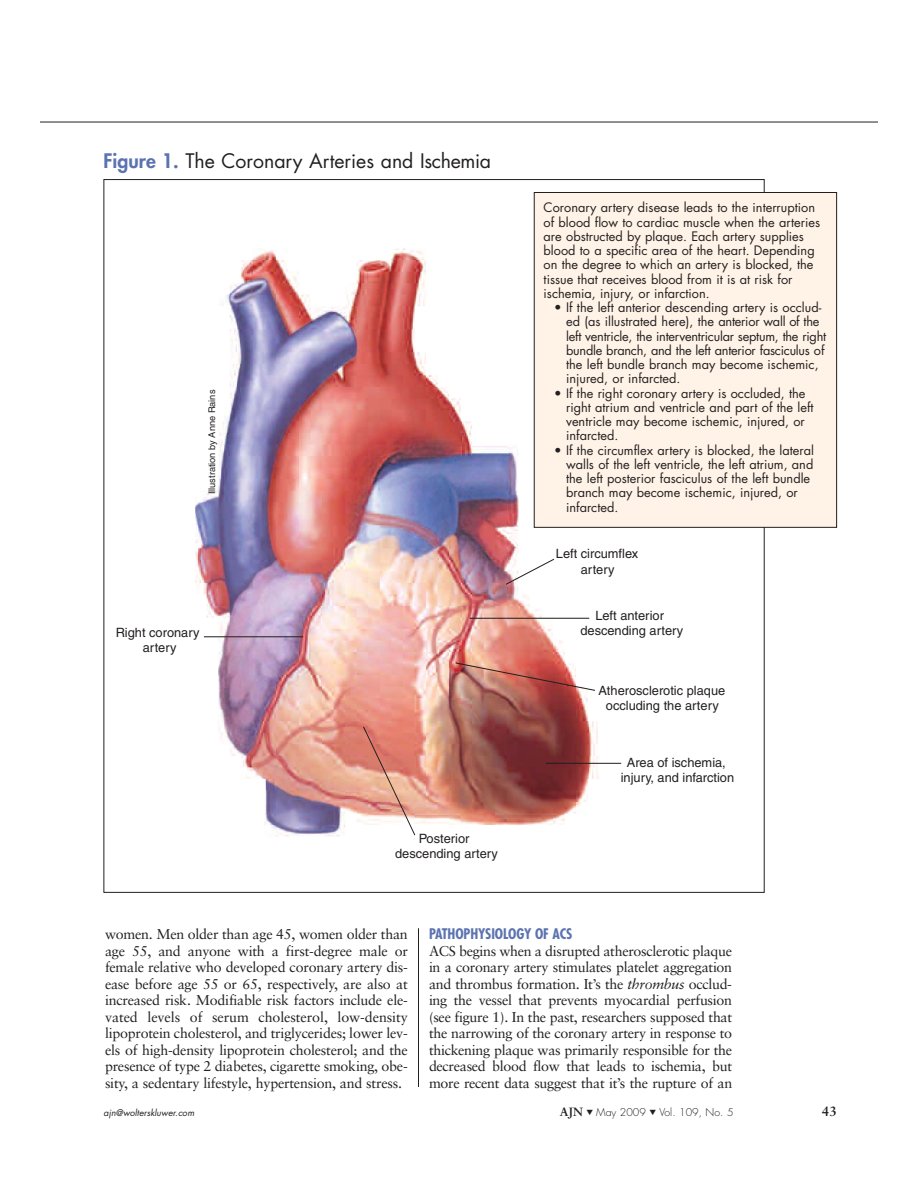
<style>
.page{position:relative;width:918px;height:1188px;background:#fff}
.page>*{position:absolute;margin:0;border:0;box-sizing:border-box;transform-origin:0 0}
.t1{font:19.5px "Futura";color:#231f20}
.t2{font:14.25px/16.5px "Sabon";letter-spacing:-.02em;color:#231f20;text-align:justify}
.t3{font:700 condensed 14.25px "Futura";letter-spacing:-.01em;color:#5c73b1}
.t4{font:700 13.5px "Sabon";color:#231f20}
.t5{font:12.9px/15.5px "Helvetica";color:#231f20;text-align:center}
.t6{font:12.75px/14.2px "Futura";color:#231f20}
.t7{font:300 10.5px "Futura";color:#231f20}
.t8{font:9.3px "Helvetica";color:#231f20}
.t9{font:italic 9px "Futura";color:#231f20}
.s1{font-weight:800;color:#5c73b1}
.s2{font-style:italic}
.s3{font-family:"Sabon";font-weight:700;font-size:12px}
</style>
<div class="page">
<hr style="left:418px;top:928px;width:1px;height:159px;background:#231f20">
<hr style="left:40px;top:122px;width:838px;height:1px;background:#231f20">
<img style="left:195px;top:237px;width:427px;height:600px">
<svg style="left:505px;top:558px;width:50px;height:27px"></svg>
<hr style="left:470px;top:618px;width:119px;height:1px;background:#231f20">
<hr style="left:546px;top:763px;width:75px;height:1px;background:#231f20">
<svg style="left:363px;top:726px;width:53px;height:110px"></svg>
<hr style="left:204px;top:636px;width:99px;height:1px;background:#231f20">
<img style="left:455px;top:662px;width:141px;height:29px">
<div style="left:534px;top:192px;width:303px;height:335px;background:#fff3e7"></div>
<div style="left:534px;top:192px;width:303px;height:336px;border:1px solid #231f20"></div>
<h1 class="t1" style="left:104px;top:152px;width:389px"><span class="s1">Figure 1.</span> The Coronary Arteries and Ischemia</h1>
<p class="t8" style="left:209px;top:494px;width:106px;rotate:-90deg">Illustration by Anne Rains</p>
<p class="t5" style="left:116px;top:626px;width:85px">Right coronary artery</p>
<p class="t5" style="left:395px;top:832px;width:104px">Posterior descending artery</p>
<p class="t6" style="left:544px;top:202px;width:278px">Coronary artery disease leads to the interruption of blood flow to cardiac muscle when the arteries are obstructed by plaque. Each artery supplies blood to a specific area of the heart. Depending on the degree to which an artery is blocked, the tissue that receives blood from it is at risk for ischemia, injury, or infarction.</p>
<p class="t6" style="left:566px;top:301px;width:262px;text-indent:-12px">• If the left anterior descending artery is occlud&shy;ed (as illustrated here), the anterior wall of the left ventricle, the interventricular septum, the right bundle branch, and the left anterior fasciculus of the left bundle branch may become ischemic, injured, or infarcted.</p>
<p class="t6" style="left:566px;top:387px;width:249px;text-indent:-12px">• If the right coronary artery is occluded, the right atrium and ventricle and part of the left ventricle may become ischemic, injured, or infarcted.</p>
<p class="t6" style="left:566px;top:444px;width:249px;text-indent:-12px">• If the circumflex artery is blocked, the lateral walls of the left ventricle, the left atrium, and the left posterior fasciculus of the left bundle branch may become ischemic, injured, or infarcted.</p>
<p class="t5" style="left:556px;top:547px;width:84px">Left circumflex artery</p>
<p class="t5" style="left:580px;top:609px;width:104px">Left anterior descending artery</p>
<p class="t5" style="left:598px;top:684px;width:128px">Atherosclerotic plaque occluding the artery</p>
<p class="t5" style="left:621px;top:756px;width:115px">Area of ischemia, injury, and infarction</p>
<p class="t2" style="left:105px;top:927px;width:304px">women. Men older than age 45, women older than age 55, and anyone with a first-degree male or female relative who developed coronary artery dis&shy;ease before age 55 or 65, respectively, are also at increased risk. Modifiable risk factors include ele&shy;vated levels of serum cholesterol, low-density lipoprotein cholesterol, and triglycerides; lower lev&shy;els of high-density lipoprotein cholesterol; and the presence of type 2 diabetes, cigarette smoking, obe&shy;sity, a sedentary lifestyle, hypertension, and stress.</p>
<p class="t3" style="left:429px;top:928px;width:145px">PATHOPHYSIOLOGY OF ACS</p>
<p class="t2" style="left:429px;top:944px;width:305px">ACS begins when a disrupted atherosclerotic plaque in a coronary artery stimulates platelet aggregation and thrombus formation. It’s the <span class="s2">thrombus</span> occlud&shy;ing the vessel that prevents myocardial perfusion (see figure 1). In the past, researchers supposed that the narrowing of the coronary artery in response to thickening plaque was primarily responsible for the decreased blood flow that leads to ischemia, but more recent data suggest that it’s the rupture of an</p>
<p class="t9" style="left:104px;top:1109px;width:92px">ajn@wolterskluwer.com</p>
<p class="t7" style="left:560px;top:1107px;width:175px"><span class="s3">AJN</span> ▼ May 2009 ▼ Vol. 109, No. 5</p>
<p class="t4" style="left:822px;top:1106px;width:17px">43</p>
</div>
